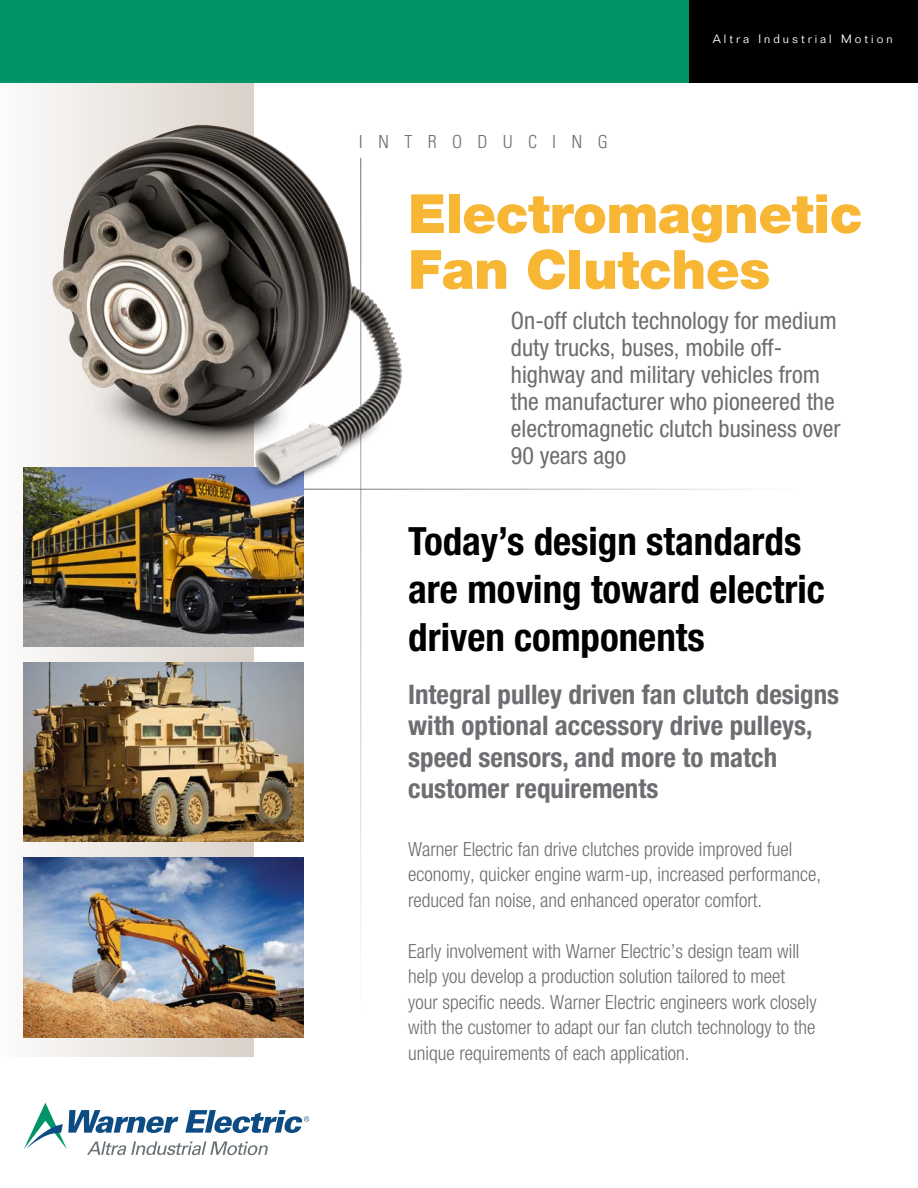
<style>
.page{position:relative;width:918px;height:1188px;background:#fff}
.page>*{position:absolute;margin:0;border:0;box-sizing:border-box;transform-origin:0 0}
.t1{font:900 54px "Helvetica Neue LT Std";letter-spacing:-.01em;color:#f7b633}
.t2{font:700 condensed 39px/48px "Helvetica Neue LT Std";color:#000}
.t3{font:700 condensed 27px/31.5px "Helvetica Neue LT Std";color:#6d6e71}
.t4{font:condensed 24px/27px "Helvetica Neue LT Std";color:#6d6e71}
.t5{font:300 condensed 19.5px/25.5px "Helvetica Neue LT Std";color:#6d6e71}
.t6{font:300 condensed 18px "Univers LT Std";letter-spacing:.85em;color:#6d6e71}
.t7{font:300 12px "Folio Std";letter-spacing:.25em;color:#fff}
</style>
<div class="page">
<div style="left:0;top:82px;width:254px;height:975px;background:linear-gradient(to right,#fcfcfb,#dad1c8)"></div>
<div style="left:0;top:0;width:918px;height:82px;background:#009467"></div>
<div style="left:689px;top:0;width:229px;height:82px;background:#000"></div>
<img style="left:24px;top:662px;width:280px;height:180px">
<img style="left:24px;top:857px;width:280px;height:180px">
<hr style="left:360px;top:158px;width:1px;height:858px;background:#6d6e71">
<hr style="left:301px;top:489px;width:497px;height:1px;background:#6d6e71">
<img style="left:24px;top:467px;width:280px;height:180px">
<img style="left:52px;top:124px;width:353px;height:365px">
<svg style="left:24px;top:1103px;width:285px;height:52px"></svg>
<p class="t6" style="left:359px;top:131px;width:251px">INTRODUCING</p>
<p class="t7" style="left:713px;top:32px;width:181px">Altra Industrial Motion</p>
<p class="t1" style="left:408px;top:181px;width:456px">Electromagnetic</p>
<p class="t1" style="left:408px;top:237px;width:364px">Fan Clutches</p>
<p class="t4" style="left:511px;top:307px;width:331px">On-off clutch technology for medium duty trucks, buses, mobile off&shy;highway and military vehicles from the manufacturer who pioneered the electromagnetic clutch business over<br>90 years ago</p>
<p class="t2" style="left:408px;top:517px;width:418px">Today’s design standards are moving toward electric driven components</p>
<p class="t3" style="left:408px;top:678px;width:433px">Integral pulley driven fan clutch designs with optional accessory drive pulleys, speed sensors, and more to match customer requirements</p>
<p class="t5" style="left:408px;top:836px;width:414px">Warner Electric fan drive clutches provide improved fuel economy, quicker engine warm-up, increased performance, reduced fan noise, and enhanced operator comfort.</p>
<p class="t5" style="left:408px;top:938px;width:410px">Early involvement with Warner Electric’s design team will help you develop a production solution tailored to meet your specific needs. Warner Electric engineers work closely with the customer to adapt our fan clutch technology to the unique requirements of each application.</p>
</div>
